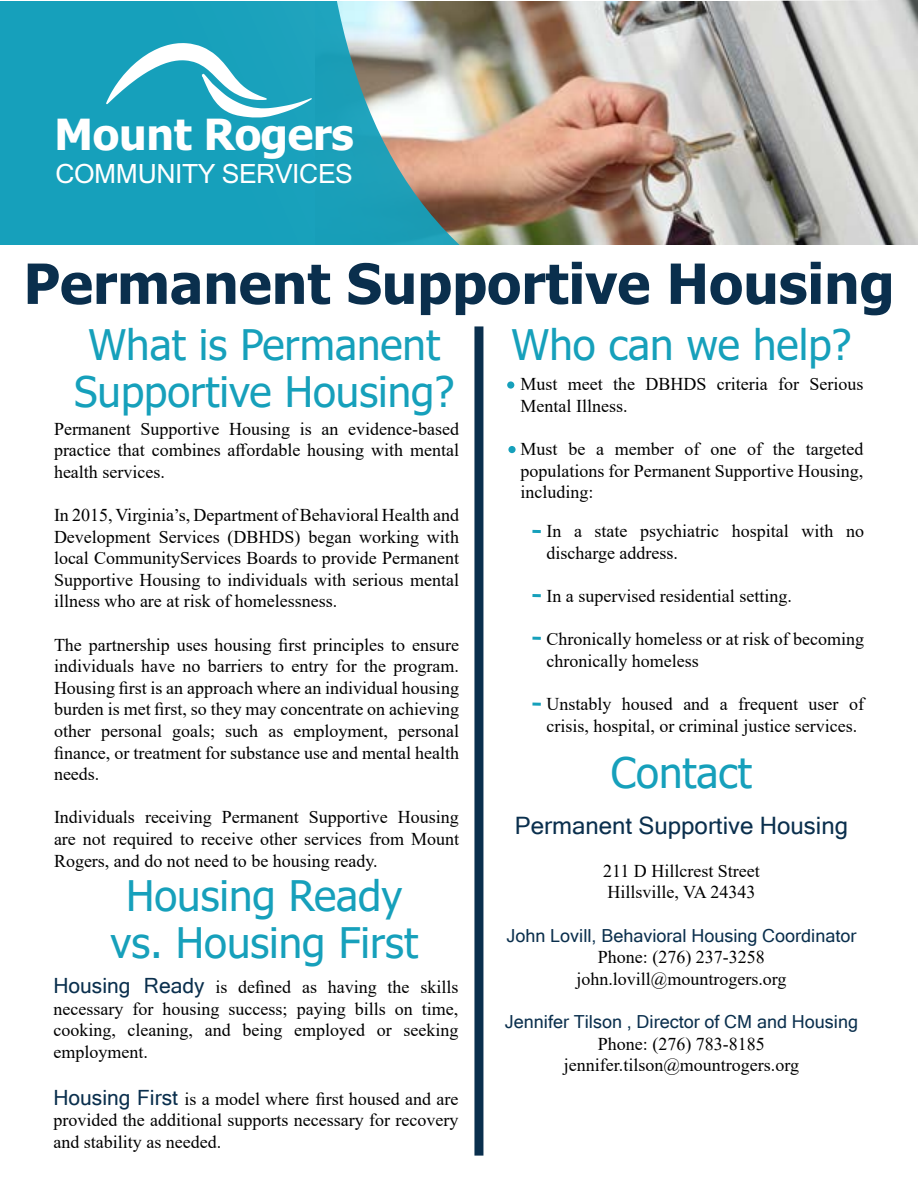
<style>
.page{position:relative;width:918px;height:1188px;background:#fff}
.page>*{position:absolute;margin:0;border:0;box-sizing:border-box;transform-origin:0 0}
.t1{font:700 55.5px "Tahoma";color:#0a2f4d}
.t2{font:700 43.05px "Tahoma";letter-spacing:-.005em;color:#fff}
.t3{font:42px/46.5px "Tahoma";color:#16a0bb;text-align:center}
.t4{font:26.55px "Microsoft Sans Serif";letter-spacing:-.015em;color:#fff}
.t5{font:24px "Microsoft Sans Serif";color:#0a2f4d}
.t6{font:18px/21.6px "Times New Roman";color:#000;text-align:justify}
.t7{font:18px "Microsoft Sans Serif";color:#0a2f4d}
.s1{font-family:"Microsoft Sans Serif";font-size:21px;color:#0a2f4d}
</style>
<div class="page">
<img style="left:783px;top:0;width:135px;height:245px">
<img style="left:0;top:1px;width:783px;height:244px">
<div style="left:508px;top:446px;width:8px;height:7px;background:#16a0bb;border-radius:50%"></div>
<hr style="left:0;top:0;width:878px;height:1px;background:#fff">
<div style="left:474px;top:326px;width:9px;height:830px;background:#0a2f4d"></div>
<svg style="left:106px;top:43px;width:206px;height:75px"></svg>
<div style="left:507px;top:381px;width:7px;height:8px;background:#16a0bb;border-radius:50%"></div>
<svg style="left:532px;top:530px;width:9px;height:3px"></svg>
<svg style="left:532px;top:594px;width:9px;height:3px"></svg>
<svg style="left:532px;top:637px;width:9px;height:3px"></svg>
<svg style="left:532px;top:703px;width:9px;height:3px"></svg>
<h2 class="t2" style="left:55px;top:107px;width:301px">Mount Rogers</h2>
<h3 class="t4" style="left:55px;top:156px;width:299px">COMMUNITY SERVICES</h3>
<h1 class="t1" style="left:24px;top:245px;width:873px">Permanent Supportive Housing</h1>
<h3 class="t3" style="left:74px;top:324px;width:382px">What is Permanent<br>Supportive Housing?</h3>
<p class="t6" style="left:54px;top:417px;width:407px">Permanent Supportive Housing is an evidence-based practice that combines affordable housing with mental health services.</p>
<p class="t6" style="left:54px;top:504px;width:407px">In 2015, Virginia’s, Department of Behavioral Health and Development Services (DBHDS) began working with local CommunityServices Boards to provide Permanent Supportive Housing to individuals with serious mental illness who are at risk of homelessness.</p>
<p class="t6" style="left:54px;top:633px;width:407px">The partnership uses housing first principles to ensure individuals have no barriers to entry for the program.<br>Housing first is an approach where an individual housing burden is met first, so they may concentrate on achieving other personal goals; such as employment, personal finance, or treatment for substance use and mental health needs.</p>
<p class="t6" style="left:54px;top:806px;width:407px">Individuals receiving Permanent Supportive Housing are not required to receive other services from Mount Rogers, and do not need to be housing ready.</p>
<h3 class="t3" style="left:110px;top:875px;width:309px">Housing Ready vs. Housing First</h3>
<p class="t6" style="left:53px;top:976px;width:407px"><span class="s1">Housing Ready</span> is defined as having the skills necessary for housing success; paying bills on time, cooking, cleaning, and being employed or seeking employment.</p>
<p class="t6" style="left:53px;top:1087px;width:407px"><span class="s1">Housing First</span> is a model where first housed and are provided the additional supports necessary for recovery and stability as needed.</p>
<h3 class="t3" style="left:512px;top:324px;width:341px">Who can we help?</h3>
<p class="t6" style="left:521px;top:373px;width:344px">Must meet the DBHDS criteria for Serious<br>Mental Illness.</p>
<p class="t6" style="left:521px;top:438px;width:344px">Must be a member of one of the targeted populations for Permanent Supportive Housing, including:</p>
<p class="t6" style="left:546px;top:520px;width:319px">In a state psychiatric hospital with no discharge address.</p>
<p class="t6" style="left:546px;top:585px;width:247px">In a supervised residential setting.</p>
<p class="t6" style="left:546px;top:628px;width:319px">Chronically homeless or at risk of becoming chronically homeless</p>
<p class="t6" style="left:546px;top:693px;width:319px">Unstably housed and a frequent user of crisis, hospital, or criminal justice services.</p>
<h3 class="t3" style="left:611px;top:752px;width:142px">Contact</h3>
<h3 class="t5" style="left:515px;top:810px;width:335px">Permanent Supportive Housing</h3>
<p class="t6" style="left:603px;top:859px;width:158px">211 D Hillcrest Street<br>Hillsville, VA 24343</p>
<p class="t7" style="left:506px;top:924px;width:352px">John Lovill, Behavioral Housing Coordinator</p>
<p class="t6" style="left:576px;top:946px;width:212px;text-align:center">Phone: (276) 237-3258 john.lovill@mountrogers.org</p>
<p class="t7" style="left:505px;top:1010px;width:355px">Jennifer Tilson , Director of CM and Housing</p>
<p class="t6" style="left:564px;top:1032px;width:237px;text-align:center">Phone: (276) 783-8185 jennifer.tilson@mountrogers.org</p>
</div>
